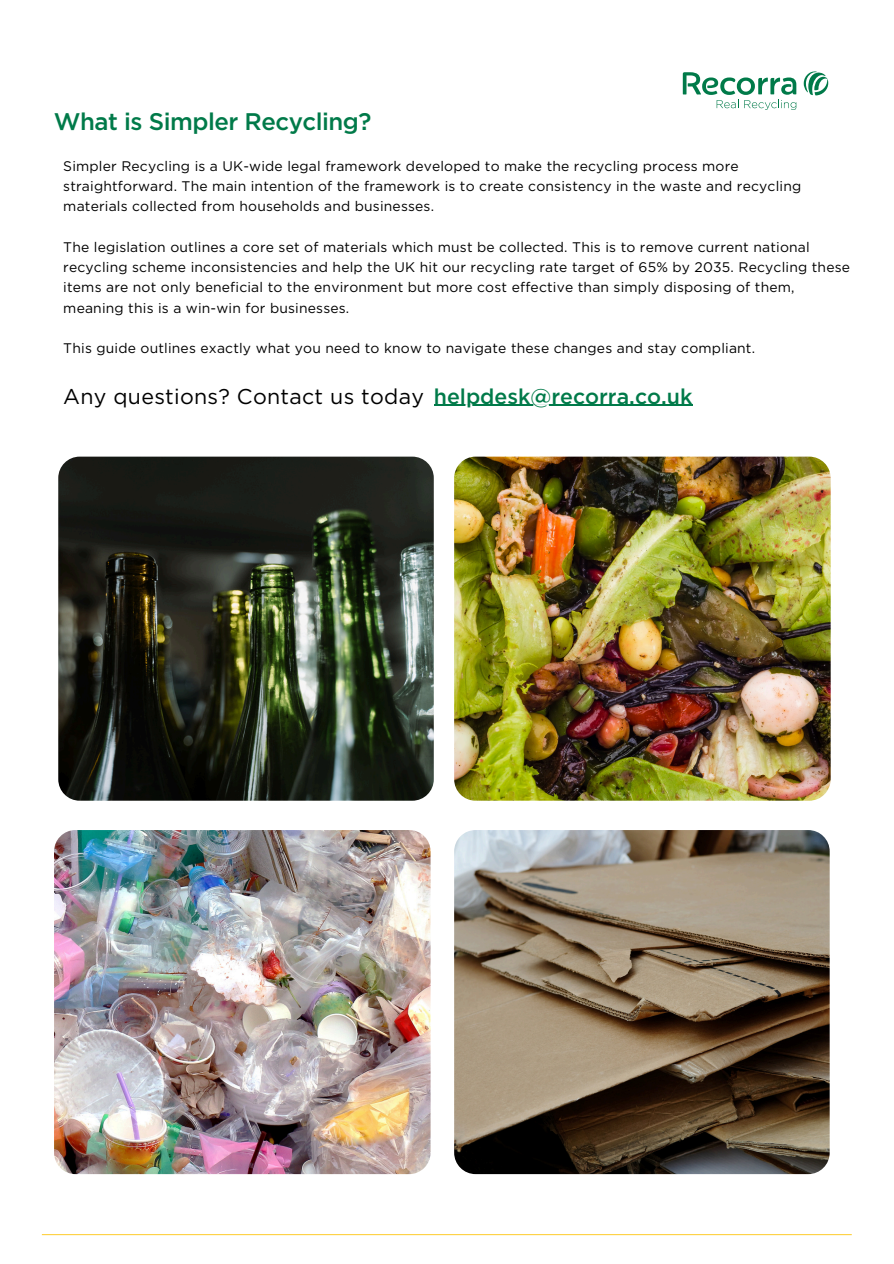
<style>
.page{position:relative;width:894px;height:1264px;background:#fff}
.page>*{position:absolute;margin:0;border:0;box-sizing:border-box;transform-origin:0 0}
.t1{font:500 24px "Gotham";letter-spacing:-.02em;color:#007a49}
.t2{font:21.3px "Gotham";letter-spacing:.015em;color:#000}
.t3{font:500 21.3px "Gotham";color:#007a49}
.t4{font:13.8px/20.2px "Gotham";letter-spacing:.015em;color:#000}
</style>
<div class="page">
<hr style="left:42px;top:1233px;width:809px;height:2px;background:#fed141">
<svg style="left:803px;top:71px;width:25px;height:24px"></svg>
<svg style="left:682px;top:72px;width:114px;height:38px"></svg>
<img style="left:58px;top:456px;width:375px;height:344px;border-radius:21px">
<img style="left:454px;top:456px;width:376px;height:344px;border-radius:21px">
<img style="left:454px;top:830px;width:375px;height:344px;border-radius:21px">
<img style="left:54px;top:830px;width:376px;height:344px;border-radius:21px">
<hr style="left:433px;top:404px;width:259px;height:2px;background:#007a49">
<p class="t1" style="left:54px;top:110px;width:319px">What is Simpler Recycling?</p>
<p class="t4" style="left:63px;top:157px;width:739px">Simpler Recycling is a UK-wide legal framework developed to make the recycling process more straightforward. The main intention of the framework is to create consistency in the waste and recycling materials collected from households and businesses.</p>
<p class="t4" style="left:63px;top:238px;width:788px">The legislation outlines a core set of materials which must be collected. This is to remove current national recycling scheme inconsistencies and help the UK hit our recycling rate target of 65% by 2035. Recycling these items are not only beneficial to the environment but more cost effective than simply disposing of them, meaning this is a win-win for businesses.</p>
<h2 class="t4" style="left:63px;top:339px;width:693px">This guide outlines exactly what you need to know to navigate these changes and stay compliant.</h2>
<p class="t2" style="left:63px;top:387px;width:362px">Any questions? Contact us today</p>
<p class="t3" style="left:433px;top:386px;width:260px">helpdesk@recorra.co.uk</p>
</div>
